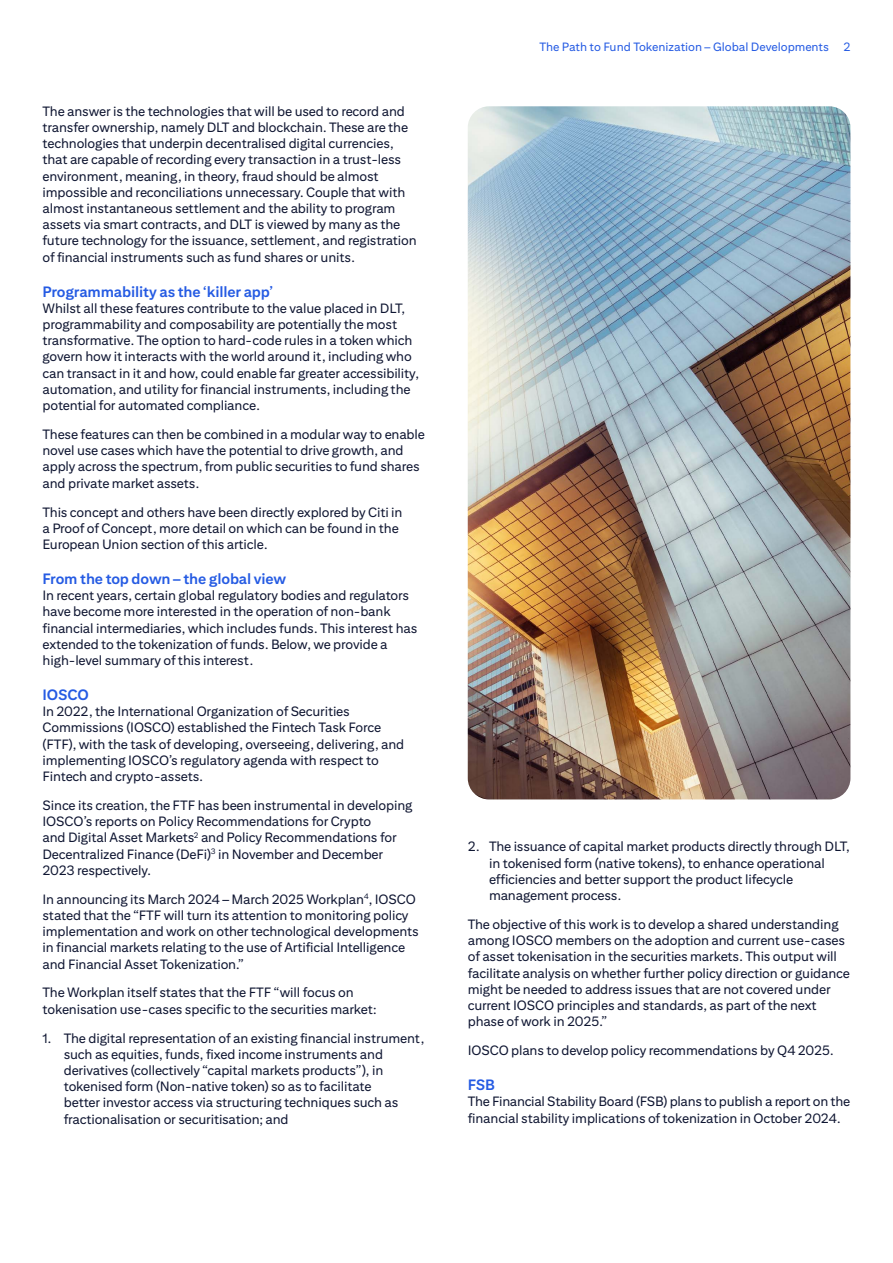
<style>
.page{position:relative;width:893px;height:1263px;background:#fff}
.page>*{position:absolute;margin:0;border:0;box-sizing:border-box;transform-origin:0 0}
.t1{font:700 15px "Citi Sans Text";letter-spacing:-.01em;color:#255be3}
.t2{font:13.5px/16.2px "Citi Sans Text";letter-spacing:-.01em;color:#0f1632}
.t3{font:12px "Citi Sans Text";letter-spacing:-.005em;color:#255be3}
</style>
<div class="page">
<img style="left:468px;top:106px;width:382px;height:693px">
<p class="t2" style="left:43px;top:103px;width:376px">The answer is the technologies that will be used to record and transfer ownership, namely DLT and blockchain. These are the technologies that underpin decentralised digital currencies, that are capable of recording every transaction in a trust-less environment, meaning, in theory, fraud should be almost impossible and reconciliations unnecessary. Couple that with almost instantaneous settlement and the ability to program assets via smart contracts, and DLT is viewed by many as the future technology for the issuance, settlement, and registration of financial instruments such as fund shares or units.</p>
<p class="t1" style="left:43px;top:282px;width:232px">Programmability as the ‘killer app’</p>
<p class="t2" style="left:43px;top:300px;width:378px">Whilst all these features contribute to the value placed in DLT, programmability and composability are potentially the most transformative. The option to hard-code rules in a token which govern how it interacts with the world around it, including who can transact in it and how, could enable far greater accessibility, automation, and utility for financial instruments, including the potential for automated compliance.</p>
<p class="t2" style="left:43px;top:426px;width:384px">These features can then be combined in a modular way to enable novel use cases which have the potential to drive growth, and apply across the spectrum, from public securities to fund shares and private market assets.</p>
<p class="t2" style="left:43px;top:503px;width:362px">This concept and others have been directly explored by Citi in a Proof of Concept, more detail on which can be found in the<br>European Union section of this article.</p>
<p class="t1" style="left:43px;top:570px;width:245px">From the top down – the global view</p>
<p class="t2" style="left:43px;top:587px;width:376px">In recent years, certain global regulatory bodies and regulators have become more interested in the operation of non-bank financial intermediaries, which includes funds. This interest has extended to the tokenization of funds. Below, we provide a high-level summary of this interest.</p>
<p class="t1" style="left:43px;top:686px;width:48px">IOSCO</p>
<p class="t2" style="left:43px;top:703px;width:363px">In 2022, the International Organization of Securities Commissions (IOSCO) established the Fintech Task Force (FTF), with the task of developing, overseeing, delivering, and implementing IOSCO’s regulatory agenda with respect to Fintech and crypto-assets.</p>
<p class="t2" style="left:43px;top:797px;width:371px">Since its creation, the FTF has been instrumental in developing IOSCO’s reports on Policy Recommendations for Crypto<br>and Digital Asset Markets<sup>2</sup> and Policy Recommendations for Decentralized Finance (DeFi)<sup>3</sup> in November and December 2023 respectively.</p>
<p class="t2" style="left:43px;top:890px;width:378px">In announcing its March 2024 – March 2025 Workplan<sup>4</sup>, IOSCO stated that the “FTF will turn its attention to monitoring policy implementation and work on other technological developments in financial markets relating to the use of Artificial Intelligence and Financial Asset Tokenization.”</p>
<p class="t2" style="left:43px;top:984px;width:336px">The Workplan itself states that the FTF “will focus on tokenisation use-cases specific to the securities market:</p>
<p class="t2" style="left:64px;top:1029px;width:362px;text-indent:-21px">1. The digital representation of an existing financial instrument, such as equities, funds, fixed income instruments and derivatives (collectively “capital markets products”), in tokenised form (Non-native token) so as to facilitate<br>better investor access via structuring techniques such as fractionalisation or securitisation; and</p>
<p class="t3" style="left:539px;top:40px;width:313px">The Path to Fund Tokenization – Global Developments 2</p>
<p class="t2" style="left:489px;top:838px;width:362px;text-indent:-21px">2. The issuance of capital market products directly through DLT, in tokenised form (native tokens), to enhance operational efficiencies and better support the product lifecycle management process.</p>
<p class="t2" style="left:468px;top:916px;width:384px">The objective of this work is to develop a shared understanding among IOSCO members on the adoption and current use-cases of asset tokenisation in the securities markets. This output will facilitate analysis on whether further policy direction or guidance might be needed to address issues that are not covered under current IOSCO principles and standards, as part of the next phase of work in 2025.”</p>
<p class="t2" style="left:468px;top:1042px;width:367px">IOSCO plans to develop policy recommendations by Q4 2025.</p>
<p class="t1" style="left:468px;top:1076px;width:29px">FSB</p>
<p class="t2" style="left:468px;top:1093px;width:384px">The Financial Stability Board (FSB) plans to publish a report on the financial stability implications of tokenization in October 2024.</p>
</div>
